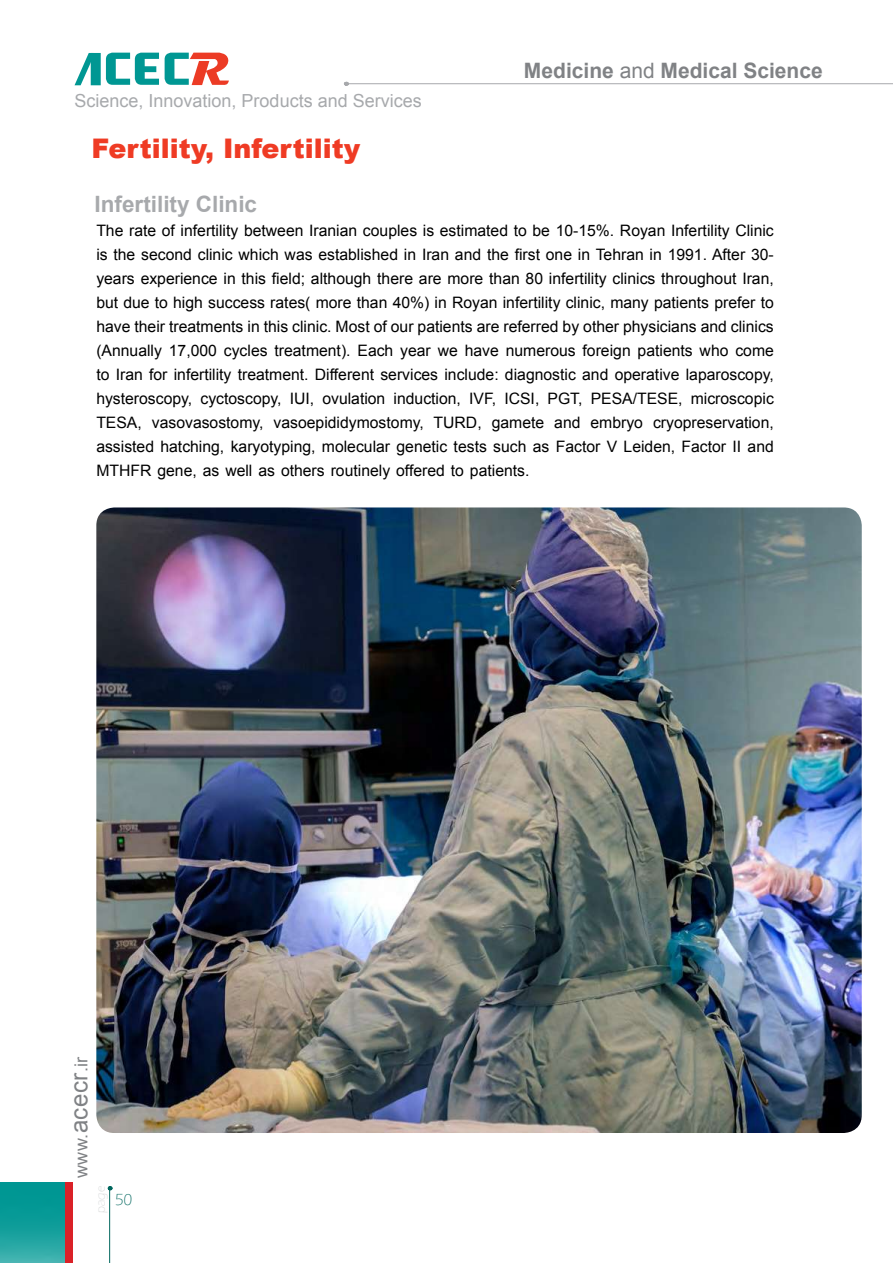
<style>
.page{position:relative;width:893px;height:1263px;background:#fff}
.page>*{position:absolute;margin:0;border:0;box-sizing:border-box;transform-origin:0 0}
.t1{font:900 27px "Arial";color:#ef3b24}
.t2{font:700 22.5px "Arial";color:#a7a9ac}
.t3{font:700 21.15px "Arial";color:#808285}
.t4{font:18px "Arial";color:#a7a9ac}
.t5{font:18px "Arial";color:#808285}
.t6{font:300 16.5px "Eras ITC";color:#00675e}
.t7{font:15.75px/24px "Arial";color:#000;text-align:justify}
.t8{font:300 12.45px "Eras ITC";color:#d1d3d4}
.s1{font-weight:400}
.s2{font-size:24px}
</style>
<div class="page">
<svg style="left:106px;top:53px;width:53px;height:32px"></svg>
<div style="left:91px;top:53px;width:10px;height:32px;background:#009793"></div>
<div style="left:143px;top:66px;width:13px;height:6px;background:#009793"></div>
<svg style="left:75px;top:53px;width:16px;height:32px"></svg>
<svg style="left:165px;top:53px;width:64px;height:32px"></svg>
<svg style="left:108px;top:1186px;width:4px;height:4px"></svg>
<hr style="left:109px;top:1188px;width:1px;height:75px;background:#00675e">
<hr style="left:348px;top:83px;width:545px;height:1px;background:#a7a9ac">
<img style="left:0;top:1182px;width:65px;height:81px">
<div style="left:65px;top:1182px;width:8px;height:81px;background:#da2128"></div>
<img style="left:96px;top:507px;width:766px;height:626px">
<p class="t4" style="left:75px;top:89px;width:349px">Science, Innovation, Products and Services</p>
<h1 class="t1" style="left:92px;top:129px;width:270px">Fertility, Infertility</h1>
<h3 class="t3" style="left:524px;top:56px;width:300px">Medicine <span class="s1">and</span> Medical Science</h3>
<h2 class="t2" style="left:95px;top:189px;width:164px">Infertility Clinic</h2>
<p class="t7" style="left:96px;top:219px;width:679px">The rate of infertility between Iranian couples is estimated to be 10-15%. Royan Infertility Clinic is the second clinic which was established in Iran and the first one in Tehran in 1991. After 30- years experience in this field; although there are more than 80 infertility clinics throughout Iran, but due to high success rates( more than 40%) in Royan infertility clinic, many patients prefer to have their treatments in this clinic. Most of our patients are referred by other physicians and clinics (Annually 17,000 cycles treatment). Each year we have numerous foreign patients who come to Iran for infertility treatment. Different services include: diagnostic and operative laparoscopy, hysteroscopy, cyctoscopy, IUI, ovulation induction, IVF, ICSI, PGT, PESA/TESE, microscopic TESA, vasovasostomy, vasoepididymostomy, TURD, gamete and embryo cryopreservation, assisted hatching, karyotyping, molecular genetic tests such as Factor V Leiden, Factor II and MTHFR gene, as well as others routinely offered to patients.</p>
<p class="t5" style="left:69px;top:1178px;width:123px;rotate:-90deg">www.<span class="s2">acecr</span>.ir</p>
<p class="t8" style="left:94px;top:1213px;width:28px;rotate:-90deg">page</p>
<p class="t6" style="left:115px;top:1190px;width:19px">50</p>
</div>
